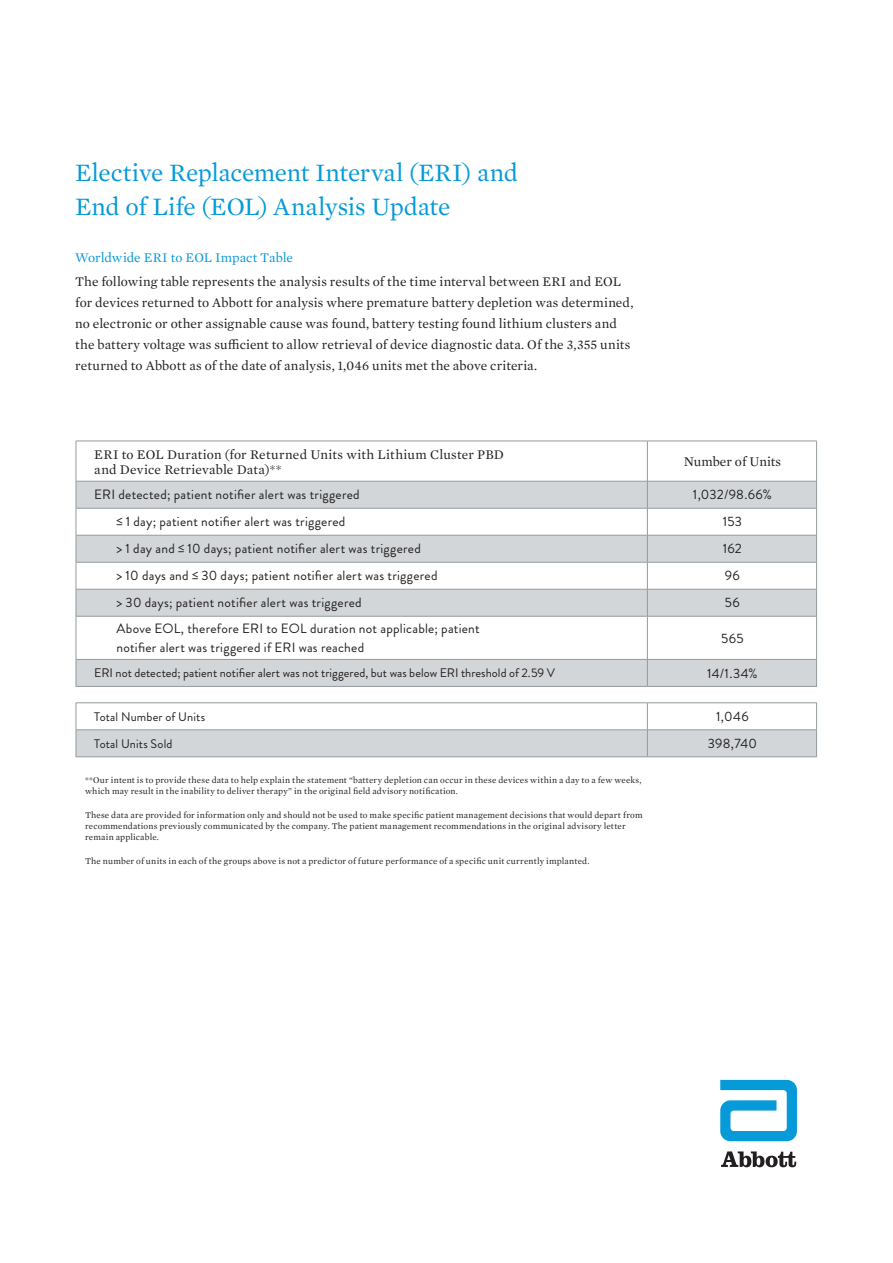
<style>
.page{position:relative;width:893px;height:1263px;background:#fff}
.page>*{position:absolute;margin:0;border:0;box-sizing:border-box;transform-origin:0 0}
.t1{font:25.5px/33.8px "Mercury Text G1";letter-spacing:-.005em;color:#069ad9}
.t2{font:13.5px/21px "Mercury Text G1";letter-spacing:.005em;color:#231f20}
.t3{font:13.5px/18.6px "Brandon Grotesque";letter-spacing:.02em;color:#231f20}
.t4{font:13.5px "Mercury Text G1";letter-spacing:-.005em;color:#069ad9}
.t5{font:12.45px "Brandon Grotesque";letter-spacing:.005em;color:#231f20}
.t6{font:9px/10.8px "Mercury Text G1";letter-spacing:.015em;color:#231f20}
</style>
<div class="page">
<svg style="left:720px;top:1080px;width:77px;height:61px"></svg>
<svg style="left:721px;top:1151px;width:75px;height:16px"></svg>
<svg style="left:77px;top:482px;width:739px;height:177px"></svg>
<hr style="left:76px;top:441px;width:1px;height:40px;background:#939b9e">
<hr style="left:76px;top:441px;width:571px;height:1px;background:#939b9e">
<hr style="left:647px;top:441px;width:1px;height:40px;background:#939b9e">
<hr style="left:647px;top:441px;width:170px;height:1px;background:#939b9e">
<hr style="left:816px;top:441px;width:1px;height:40px;background:#939b9e">
<hr style="left:76px;top:481px;width:571px;height:1px;background:#939b9e">
<hr style="left:647px;top:481px;width:170px;height:1px;background:#939b9e">
<hr style="left:76px;top:508px;width:571px;height:1px;background:#939b9e">
<hr style="left:647px;top:508px;width:170px;height:1px;background:#939b9e">
<hr style="left:76px;top:535px;width:571px;height:1px;background:#939b9e">
<hr style="left:647px;top:535px;width:170px;height:1px;background:#939b9e">
<hr style="left:76px;top:562px;width:571px;height:1px;background:#939b9e">
<hr style="left:647px;top:562px;width:170px;height:1px;background:#939b9e">
<svg style="left:76px;top:481px;width:1px;height:135px"></svg>
<hr style="left:76px;top:589px;width:571px;height:1px;background:#939b9e">
<svg style="left:647px;top:481px;width:1px;height:135px"></svg>
<hr style="left:647px;top:589px;width:170px;height:1px;background:#939b9e">
<svg style="left:816px;top:481px;width:1px;height:135px"></svg>
<hr style="left:76px;top:616px;width:1px;height:43px;background:#939b9e">
<hr style="left:76px;top:616px;width:571px;height:1px;background:#939b9e">
<hr style="left:647px;top:616px;width:1px;height:43px;background:#939b9e">
<hr style="left:647px;top:616px;width:170px;height:1px;background:#939b9e">
<hr style="left:816px;top:616px;width:1px;height:43px;background:#939b9e">
<hr style="left:76px;top:659px;width:571px;height:1px;background:#939b9e">
<hr style="left:647px;top:659px;width:170px;height:1px;background:#939b9e">
<svg style="left:76px;top:660px;width:741px;height:97px"></svg>
<hr style="left:647px;top:756px;width:170px;height:1px;background:#939b9e">
<h1 class="t1" style="left:75px;top:155px;width:444px">Elective Replacement Interval (ERI) and<br>End of Life (EOL) Analysis Update</h1>
<h2 class="t4" style="left:75px;top:247px;width:219px">Worldwide ERI to EOL Impact Table</h2>
<p class="t2" style="left:75px;top:270px;width:560px">The following table represents the analysis results of the time interval between ERI and EOL for devices returned to Abbott for analysis where premature battery depletion was determined, no electronic or other assignable cause was found, battery testing found lithium clusters and the battery voltage was sufficient to allow retrieval of device diagnostic data. Of the 3,355 units returned to Abbott as of the date of analysis, 1,046 units met the above criteria.</p>
<h2 class="t2" style="left:94px;top:446px;width:411px;line-height:15.3px">ERI to EOL Duration (for Returned Units with Lithium Cluster PBD and Device Retrievable Data)**</h2>
<h2 class="t2" style="left:684px;top:451px;width:99px">Number of Units</h2>
<h2 class="t3" style="left:94px;top:486px;width:267px">ERI detected; patient notifier alert was triggered</h2>
<h2 class="t3" style="left:693px;top:486px;width:80px">1,032/98.66%</h2>
<h2 class="t3" style="left:116px;top:513px;width:230px">≤ 1 day; patient notifier alert was triggered</h2>
<h2 class="t3" style="left:723px;top:513px;width:21px">153</h2>
<h2 class="t3" style="left:116px;top:540px;width:306px">&gt; 1 day and ≤ 10 days; patient notifier alert was triggered</h2>
<h2 class="t3" style="left:723px;top:540px;width:21px">162</h2>
<h2 class="t3" style="left:116px;top:567px;width:323px">&gt; 10 days and ≤ 30 days; patient notifier alert was triggered</h2>
<h2 class="t3" style="left:725px;top:567px;width:16px">96</h2>
<h2 class="t3" style="left:116px;top:594px;width:247px">&gt; 30 days; patient notifier alert was triggered</h2>
<h2 class="t3" style="left:725px;top:594px;width:16px">56</h2>
<h2 class="t3" style="left:116px;top:619px;width:365px">Above EOL, therefore ERI to EOL duration not applicable; patient notifier alert was triggered if ERI was reached</h2>
<h2 class="t3" style="left:721px;top:629px;width:24px">565</h2>
<h3 class="t5" style="left:94px;top:664px;width:462px">ERI not detected; patient notifier alert was not triggered, but was below ERI threshold of 2.59 V</h3>
<h2 class="t3" style="left:707px;top:664px;width:52px">14/1.34%</h2>
<h3 class="t5" style="left:94px;top:708px;width:112px">Total Number of Units</h3>
<h2 class="t3" style="left:716px;top:707px;width:34px">1,046</h2>
<h3 class="t5" style="left:94px;top:735px;width:80px">Total Units Sold</h3>
<h2 class="t3" style="left:708px;top:734px;width:51px">398,740</h2>
<p class="t6" style="left:85px;top:774px;width:558px">**Our intent is to provide these data to help explain the statement “battery depletion can occur in these devices within a day to a few weeks, which may result in the inability to deliver therapy” in the original field advisory notification.</p>
<p class="t6" style="left:85px;top:809px;width:559px">These data are provided for information only and should not be used to make specific patient management decisions that would depart from recommendations previously communicated by the company. The patient management recommendations in the original advisory letter remain applicable.</p>
<p class="t6" style="left:85px;top:855px;width:506px">The number of units in each of the groups above is not a predictor of future performance of a specific unit currently implanted.</p>
</div>
